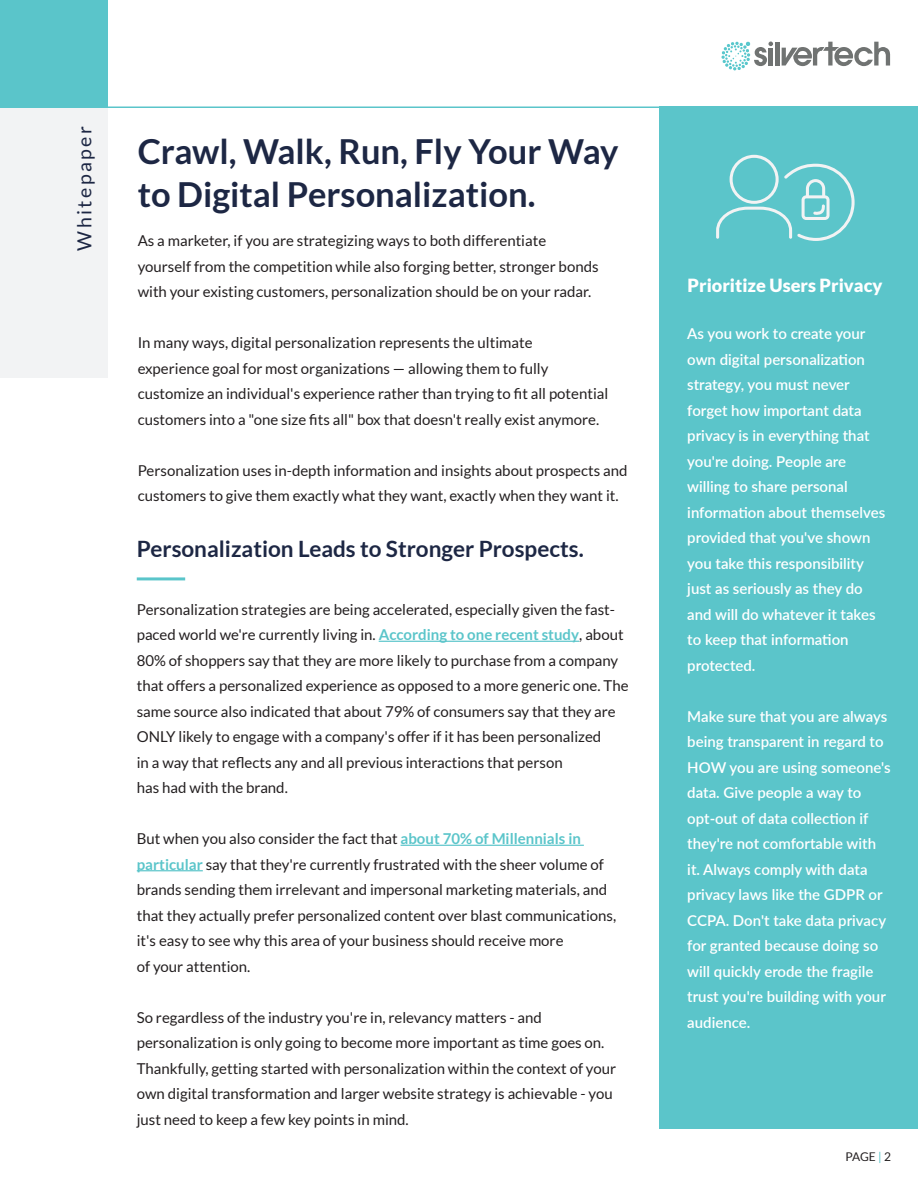
<style>
.page{position:relative;width:918px;height:1188px;background:#fff}
.page>*{position:absolute;margin:0;border:0;box-sizing:border-box;transform-origin:0 0}
.t1{font:700 34.5px/42.5px "Lato";color:#1d2744}
.t2{font:700 22.5px "Lato";color:#1d2744}
.t3{font:19.5px "Lato";letter-spacing:.125em;color:#1d2744}
.t4{font:900 18.15px "Lato";color:#fff}
.t5{font:15px/25.5px "Lato";color:#231f20}
.t6{font:600 15px/25.5px "Lato";color:#fff}
.t7{font:12px "Lato";color:#231f20}
.s1{font-weight:700;color:#5bc5ca}
.s2{color:#5ac5ca}
</style>
<div class="page">
<hr style="left:775px;top:42px;width:4px;height:24px;background:#707372">
<svg style="left:782px;top:42px;width:108px;height:24px"></svg>
<svg style="left:721px;top:42px;width:52px;height:28px"></svg>
<div style="left:0;top:0;width:108px;height:108px;background:#5ac5ca"></div>
<div style="left:0;top:108px;width:108px;height:270px;background:#f2f3f4"></div>
<hr style="left:108px;top:106px;width:783px;height:2px;background:#5ac5ca">
<hr style="left:137px;top:577px;width:48px;height:3px;background:#5ac5ca">
<hr style="left:379px;top:641px;width:200px;height:1px;background:#5bc5ca">
<hr style="left:401px;top:845px;width:183px;height:1px;background:#5bc5ca">
<hr style="left:137px;top:870px;width:66px;height:1px;background:#5bc5ca">
<div style="left:660px;top:106px;width:258px;height:1023px;background:#5bc5ca"></div>
<svg style="left:716px;top:155px;width:139px;height:86px"></svg>
<h3 class="t3" style="left:74px;top:251px;width:126px;rotate:-90deg">Whitepaper</h3>
<p class="t1" style="left:138px;top:130px;width:482px">Crawl, Walk, Run, Fly Your Way to Digital Personalization.</p>
<p class="t5" style="left:138px;top:228px;width:462px">As a marketer, if you are strategizing ways to both differentiate yourself from the competition while also forging better, stronger bonds with your existing customers, personalization should be on your radar.</p>
<p class="t5" style="left:138px;top:330px;width:472px">In many ways, digital personalization represents the ultimate experience goal for most organizations — allowing them to fully customize an individual's experience rather than trying to fit all potential customers into a "one size fits all" box that doesn't really exist anymore.</p>
<p class="t5" style="left:138px;top:457px;width:491px">Personalization uses in-depth information and insights about prospects and customers to give them exactly what they want, exactly when they want it.</p>
<p class="t2" style="left:137px;top:536px;width:448px">Personalization Leads to Stronger Prospects.</p>
<p class="t5" style="left:137px;top:597px;width:493px">Personalization strategies are being accelerated, especially given the fast&shy;paced world we're currently living in. <span class="s1">According to one recent study</span>, about 80% of shoppers say that they are more likely to purchase from a company that offers a personalized experience as opposed to a more generic one. The same source also indicated that about 79% of consumers say that they are ONLY likely to engage with a company's offer if it has been personalized<br>in a way that reflects any and all previous interactions that person<br>has had with the brand.</p>
<p class="t5" style="left:137px;top:826px;width:481px">But when you also consider the fact that <span class="s1">about 70% of Millennials in particular</span> say that they're currently frustrated with the sheer volume of brands sending them irrelevant and impersonal marketing materials, and that they actually prefer personalized content over blast communications, it's easy to see why this area of your business should receive more<br>of your attention.</p>
<p class="t5" style="left:137px;top:1005px;width:481px">So regardless of the industry you're in, relevancy matters - and personalization is only going to become more important as time goes on.<br>Thankfully, getting started with personalization within the context of your own digital transformation and larger website strategy is achievable - you just need to keep a few key points in mind.</p>
<p class="t4" style="left:688px;top:274px;width:196px">Prioritize Users Privacy</p>
<p class="t6" style="left:687px;top:320px;width:200px">As you work to create your own digital personalization strategy, you must never forget how important data privacy is in everything that you're doing. People are willing to share personal information about themselves provided that you've shown you take this responsibility just as seriously as they do and will do whatever it takes to keep that information protected.</p>
<p class="t6" style="left:687px;top:703px;width:205px">Make sure that you are always being transparent in regard to<br>HOW you are using someone's data. Give people a way to opt-out of data collection if they're not comfortable with it. Always comply with data privacy laws like the GDPR or<br>CCPA. Don't take data privacy for granted because doing so will quickly erode the fragile trust you're building with your audience.</p>
<p class="t7" style="left:846px;top:1150px;width:47px">PAGE <span class="s2">|</span> 2</p>
</div>
